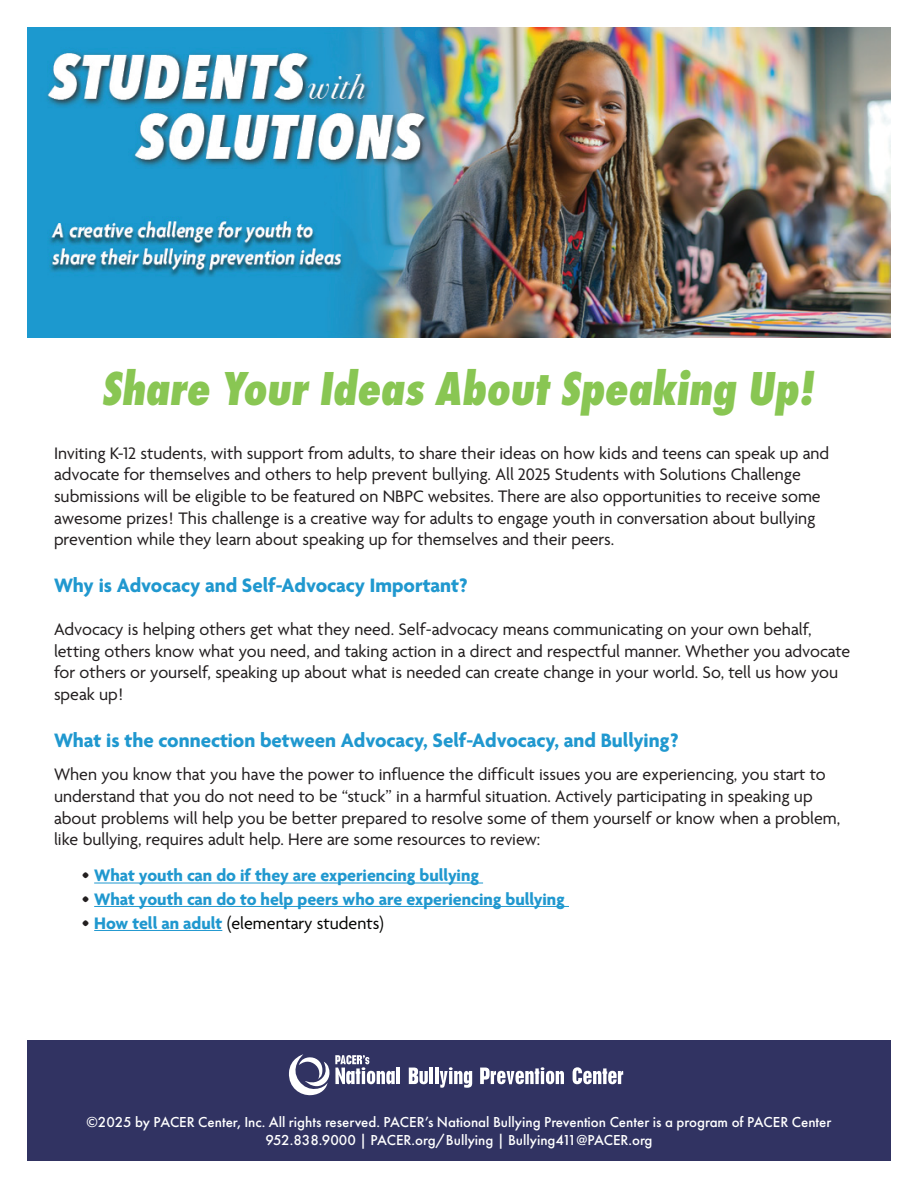
<style>
.page{position:relative;width:918px;height:1188px;background:#fff}
.page>*{position:absolute;margin:0;border:0;box-sizing:border-box;transform-origin:0 0}
.t1{font:italic 800 49.5px "Futura PT Cond";color:#89c653}
.t2{font:700 21px "Agenda One";color:#2098cf}
.t3{font:18px/21.6px "Agenda One";color:#231f20}
.t4{font:700 18px "Agenda One";color:#2098cf}
.t5{font:18px "Agenda One";color:#040503}
.t6{font:500 15px/18px "Futura PT";color:#fff;text-align:center}
.s1{color:#231f20}
.s2{font-weight:700;color:#231f20}
.s3{font-weight:700;color:#2098cf}
</style>
<div class="page">
<hr style="left:94px;top:883px;width:389px;height:1px;background:#2098cf">
<hr style="left:94px;top:906px;width:475px;height:1px;background:#2098cf">
<hr style="left:94px;top:930px;width:128px;height:1px;background:#2098cf">
<img style="left:27px;top:27px;width:864px;height:311px">
<div style="left:27px;top:1040px;width:864px;height:121px;background:#313362"></div>
<svg style="left:289px;top:1054px;width:40px;height:42px"></svg>
<svg style="left:335px;top:1055px;width:60px;height:29px"></svg>
<hr style="left:396px;top:1068px;width:4px;height:16px;background:#fff">
<svg style="left:409px;top:1068px;width:19px;height:16px"></svg>
<hr style="left:430px;top:1068px;width:3px;height:16px;background:#fff">
<hr style="left:435px;top:1068px;width:3px;height:16px;background:#fff">
<svg style="left:440px;top:1067px;width:32px;height:21px"></svg>
<svg style="left:480px;top:1067px;width:84px;height:17px"></svg>
<svg style="left:573px;top:1067px;width:50px;height:17px"></svg>
<h1 class="t1" style="left:103px;top:359px;width:714px">Share Your Ideas About Speaking Up!</h1>
<p class="t3" style="left:54px;top:443px;width:777px">Inviting K-12 students, with support from adults, to share their ideas on how kids and teens can speak up and advocate for themselves and others to help prevent bullying. All 2025 Students with Solutions Challenge submissions will be eligible to be featured on NBPC websites. There are also opportunities to receive some awesome prizes! This challenge is a creative way for adults to engage youth in conversation about bullying prevention while they learn about speaking up for themselves and their peers.</p>
<p class="t2" style="left:54px;top:574px;width:416px">Why is Advocacy and Self-Advocacy Important?</p>
<p class="t3" style="left:54px;top:619px;width:798px">Advocacy is helping others get what they need. Self-advocacy means communicating on your own behalf, letting others know what you need, and taking action in a direct and respectful manner. Whether you advocate for others or yourself, speaking up about what is needed can create change in your world. So, tell us how you speak up!</p>
<p class="t2" style="left:54px;top:728px;width:626px">What is the connection between Advocacy, Self-Advocacy, and Bullying?</p>
<p class="t3" style="left:54px;top:764px;width:788px">When you know that you have the power to influence the difficult issues you are experiencing, you start to understand that you do not need to be “stuck” in a harmful situation. Actively participating in speaking up about problems will help you be better prepared to resolve some of them yourself or know when a problem, like bullying, requires adult help. Here are some resources to review:</p>
<p class="t4" style="left:81px;top:865px;width:400px"><span class="s1">•</span> What youth can do if they are experiencing bullying</p>
<p class="t4" style="left:81px;top:889px;width:485px"><span class="s1">•</span> What youth can do to help peers who are experiencing bullying</p>
<p class="t5" style="left:81px;top:914px;width:305px"><span class="s2">•</span> <span class="s3">How tell an adult</span> (elementary students)</p>
<p class="t6" style="left:87px;top:1113px;width:746px">©2025 by PACER Center, Inc. All rights reserved. PACER’s National Bullying Prevention Center is a program of PACER Center<br>952.838.9000 | PACER.org/Bullying | Bullying411@PACER.org</p>
</div>
